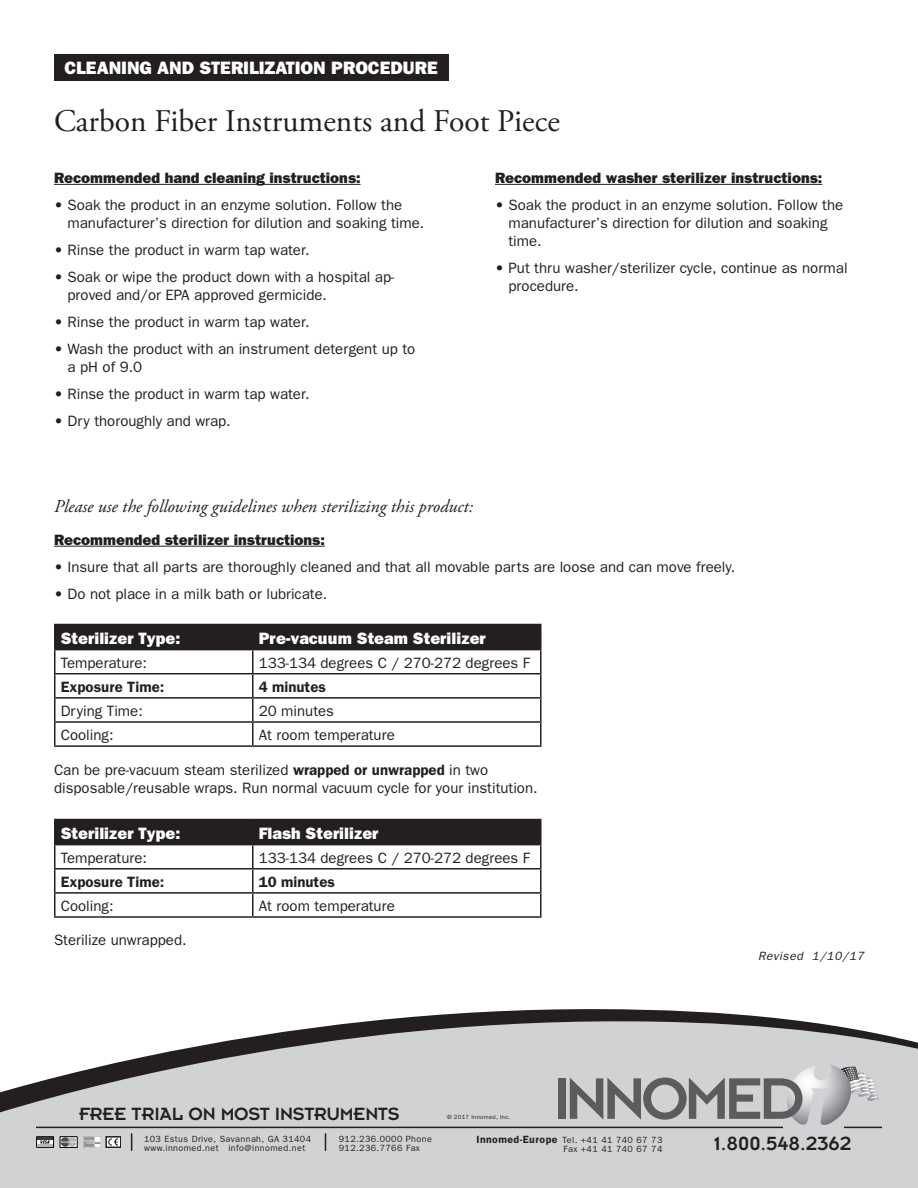
<style>
.page{position:relative;width:918px;height:1188px;background:#fff}
.page>*{position:absolute;margin:0;border:0;box-sizing:border-box;transform-origin:0 0}
.t1{font:31.5px "Adobe Garamond Pro";color:#231f20}
.t2{font:21px "Insignia";color:#231f20}
.t3{font:19.5px "Insignia";letter-spacing:-.01em;color:#231f20}
.t4{font:italic 18px "Adobe Garamond Pro";color:#231f20}
.t5{font:800 18px "Franklin Gothic";color:#fff}
.t6{font:800 16.5px "Franklin Gothic";color:#fff}
.t7{font:15px/18px "Franklin Gothic";color:#231f20}
.t8{font:800 15px "Franklin Gothic";color:#231f20}
.t9{font:600 15px "Franklin Gothic";color:#231f20}
.t10{font:italic 12px "Franklin Gothic";letter-spacing:.05em;color:#231f20}
.t11{font:9px/9px "Franklin Gothic";letter-spacing:.045em;color:#231f20}
.t12{font:6px "Franklin Gothic";letter-spacing:.045em;color:#231f20}
.s1{font-weight:600}
.s2{font-weight:600;font-size:10.5px}
</style>
<div class="page">
<div style="left:54px;top:54px;width:394px;height:27px;background:#231f20"></div>
<hr style="left:495px;top:184px;width:327px;height:1px;background:#231f20">
<svg style="left:0;top:1009px;width:918px;height:179px;background:#c3c3c5"></svg>
<div style="left:106px;top:1137px;width:15px;height:11px;border:1px solid #231f20"></div>
<svg style="left:108px;top:1139px;width:11px;height:6px"></svg>
<div style="left:106px;top:1137px;width:15px;height:10px;border:1px solid #231f20"></div>
<hr style="left:54px;top:546px;width:271px;height:1px;background:#231f20">
<div style="left:56px;top:625px;width:484px;height:24px;background:#231f20"></div>
<hr style="left:54px;top:624px;width:199px;height:1px;background:#231f20">
<hr style="left:54px;top:625px;width:2px;height:24px;background:#231f20">
<hr style="left:253px;top:624px;width:289px;height:1px;background:#231f20">
<hr style="left:252px;top:625px;width:2px;height:24px;background:#231f20">
<hr style="left:540px;top:625px;width:2px;height:24px;background:#231f20">
<hr style="left:54px;top:649px;width:199px;height:1px;background:#231f20">
<hr style="left:54px;top:650px;width:2px;height:23px;background:#231f20">
<hr style="left:253px;top:649px;width:289px;height:1px;background:#231f20">
<hr style="left:252px;top:650px;width:2px;height:23px;background:#231f20">
<hr style="left:540px;top:650px;width:2px;height:23px;background:#231f20">
<hr style="left:54px;top:673px;width:199px;height:1px;background:#231f20">
<hr style="left:54px;top:674px;width:2px;height:23px;background:#231f20">
<hr style="left:253px;top:673px;width:289px;height:1px;background:#231f20">
<hr style="left:252px;top:674px;width:2px;height:23px;background:#231f20">
<hr style="left:540px;top:674px;width:2px;height:23px;background:#231f20">
<hr style="left:54px;top:697px;width:199px;height:2px;background:#231f20">
<hr style="left:54px;top:699px;width:2px;height:22px;background:#231f20">
<hr style="left:253px;top:697px;width:289px;height:2px;background:#231f20">
<hr style="left:252px;top:699px;width:2px;height:22px;background:#231f20">
<hr style="left:540px;top:699px;width:2px;height:22px;background:#231f20">
<hr style="left:54px;top:721px;width:199px;height:2px;background:#231f20">
<hr style="left:54px;top:723px;width:2px;height:22px;background:#231f20">
<hr style="left:253px;top:721px;width:289px;height:2px;background:#231f20">
<hr style="left:252px;top:723px;width:2px;height:22px;background:#231f20">
<hr style="left:540px;top:723px;width:2px;height:22px;background:#231f20">
<hr style="left:54px;top:745px;width:199px;height:2px;background:#231f20">
<hr style="left:253px;top:745px;width:289px;height:2px;background:#231f20">
<div style="left:56px;top:820px;width:484px;height:24px;background:#231f20"></div>
<hr style="left:54px;top:819px;width:199px;height:1px;background:#231f20">
<hr style="left:54px;top:820px;width:2px;height:24px;background:#231f20">
<hr style="left:253px;top:819px;width:289px;height:1px;background:#231f20">
<hr style="left:252px;top:820px;width:2px;height:24px;background:#231f20">
<hr style="left:540px;top:820px;width:2px;height:24px;background:#231f20">
<hr style="left:54px;top:844px;width:199px;height:1px;background:#231f20">
<hr style="left:54px;top:845px;width:2px;height:23px;background:#231f20">
<hr style="left:253px;top:844px;width:289px;height:1px;background:#231f20">
<hr style="left:252px;top:845px;width:2px;height:23px;background:#231f20">
<hr style="left:540px;top:845px;width:2px;height:23px;background:#231f20">
<hr style="left:54px;top:868px;width:199px;height:2px;background:#231f20">
<hr style="left:54px;top:870px;width:2px;height:22px;background:#231f20">
<hr style="left:253px;top:868px;width:289px;height:2px;background:#231f20">
<hr style="left:252px;top:870px;width:2px;height:22px;background:#231f20">
<hr style="left:540px;top:870px;width:2px;height:22px;background:#231f20">
<hr style="left:54px;top:892px;width:199px;height:2px;background:#231f20">
<hr style="left:54px;top:894px;width:2px;height:22px;background:#231f20">
<hr style="left:253px;top:892px;width:289px;height:2px;background:#231f20">
<hr style="left:252px;top:894px;width:2px;height:22px;background:#231f20">
<hr style="left:540px;top:894px;width:2px;height:22px;background:#231f20">
<hr style="left:54px;top:916px;width:199px;height:2px;background:#231f20">
<hr style="left:253px;top:916px;width:289px;height:2px;background:#231f20">
<hr style="left:54px;top:184px;width:307px;height:1px;background:#231f20">
<p class="t5" style="left:64px;top:58px;width:375px">CLEANING AND STERILIZATION PROCEDURE</p>
<h1 class="t1" style="left:54px;top:102px;width:507px">Carbon Fiber Instruments and Foot Piece</h1>
<p class="t8" style="left:54px;top:169px;width:308px">Recommended hand cleaning instructions:</p>
<p class="t7" style="left:68px;top:196px;width:358px;text-indent:-14px">• Soak the product in an enzyme solution. Follow the manufacturer’s direction for dilution and soaking time.</p>
<p class="t7" style="left:54px;top:241px;width:257px">• Rinse the product in warm tap water.</p>
<p class="t7" style="left:68px;top:268px;width:328px;text-indent:-14px">• Soak or wipe the product down with a hospital ap&shy;proved and/or EPA approved germicide.</p>
<p class="t7" style="left:54px;top:313px;width:257px">• Rinse the product in warm tap water.</p>
<p class="t7" style="left:68px;top:340px;width:349px;text-indent:-14px">• Wash the product with an instrument detergent up to a pH of 9.0</p>
<p class="t7" style="left:54px;top:385px;width:257px">• Rinse the product in warm tap water.</p>
<p class="t7" style="left:54px;top:412px;width:178px">• Dry thoroughly and wrap.</p>
<p class="t8" style="left:495px;top:169px;width:329px">Recommended washer sterilizer instructions:</p>
<p class="t7" style="left:508px;top:196px;width:336px;text-indent:-14px">• Soak the product in an enzyme solution. Follow the manufacturer’s direction for dilution and soaking time.</p>
<p class="t7" style="left:508px;top:259px;width:341px;text-indent:-14px">• Put thru washer/sterilizer cycle, continue as normal procedure.</p>
<p class="t4" style="left:54px;top:496px;width:421px">Please use the following guidelines when sterilizing this product:</p>
<p class="t8" style="left:54px;top:531px;width:272px">Recommended sterilizer instructions:</p>
<p class="t7" style="left:54px;top:557px;width:683px">• Insure that all parts are thoroughly cleaned and that all movable parts are loose and can move freely.</p>
<p class="t7" style="left:54px;top:584px;width:275px">• Do not place in a milk bath or lubricate.</p>
<p class="t6" style="left:61px;top:628px;width:121px">Sterilizer Type:</p>
<p class="t6" style="left:259px;top:628px;width:229px">Pre-vacuum Steam Sterilizer</p>
<p class="t7" style="left:61px;top:653px;width:88px">Temperature:</p>
<p class="t7" style="left:259px;top:653px;width:273px">133-134 degrees C / 270-272 degrees F</p>
<p class="t9" style="left:61px;top:678px;width:105px">Exposure Time:</p>
<p class="t9" style="left:259px;top:678px;width:69px">4 minutes</p>
<p class="t7" style="left:61px;top:702px;width:84px">Drying Time:</p>
<p class="t7" style="left:259px;top:702px;width:77px">20 minutes</p>
<p class="t7" style="left:61px;top:726px;width:54px">Cooling:</p>
<p class="t7" style="left:259px;top:726px;width:138px">At room temperature</p>
<p class="t7" style="left:54px;top:761px;width:485px">Can be pre-vacuum steam sterilized <span class="s1">wrapped or unwrapped</span> in two disposable/reusable wraps. Run normal vacuum cycle for your institution.</p>
<p class="t6" style="left:61px;top:823px;width:121px">Sterilizer Type:</p>
<p class="t6" style="left:259px;top:823px;width:121px">Flash Sterilizer</p>
<p class="t7" style="left:61px;top:848px;width:88px">Temperature:</p>
<p class="t7" style="left:259px;top:848px;width:273px">133-134 degrees C / 270-272 degrees F</p>
<p class="t9" style="left:61px;top:873px;width:105px">Exposure Time:</p>
<p class="t9" style="left:259px;top:873px;width:78px">10 minutes</p>
<p class="t7" style="left:61px;top:897px;width:54px">Cooling:</p>
<p class="t7" style="left:259px;top:897px;width:138px">At room temperature</p>
<p class="t7" style="left:54px;top:930px;width:134px">Sterilize unwrapped.</p>
<p class="t10" style="left:758px;top:949px;width:107px">Revised 1/10/17</p>
<h3 class="t3" style="left:79px;top:1104px;width:322px">FREE TRIAL ON MOST INSTRUMENTS</h3>
<p class="t11" style="left:144px;top:1134px;width:169px">103 Estus Drive, Savannah, GA 31404 www.innomed.net info@innomed.net</p>
<p class="t11" style="left:339px;top:1134px;width:95px">912.236.0000 Phone<br>912.236.7766 Fax</p>
<p class="t12" style="left:447px;top:1114px;width:65px">© 2017 Innomed, Inc.</p>
<p class="t11" style="left:476px;top:1136px;width:188px;text-align:right"><span class="s2">Innomed-Europe</span> Tel. +41 41 740 67 73<br>Fax +41 41 740 67 74</p>
<h2 class="t2" style="left:714px;top:1133px;width:139px">1.800.548.2362</h2>
</div>
